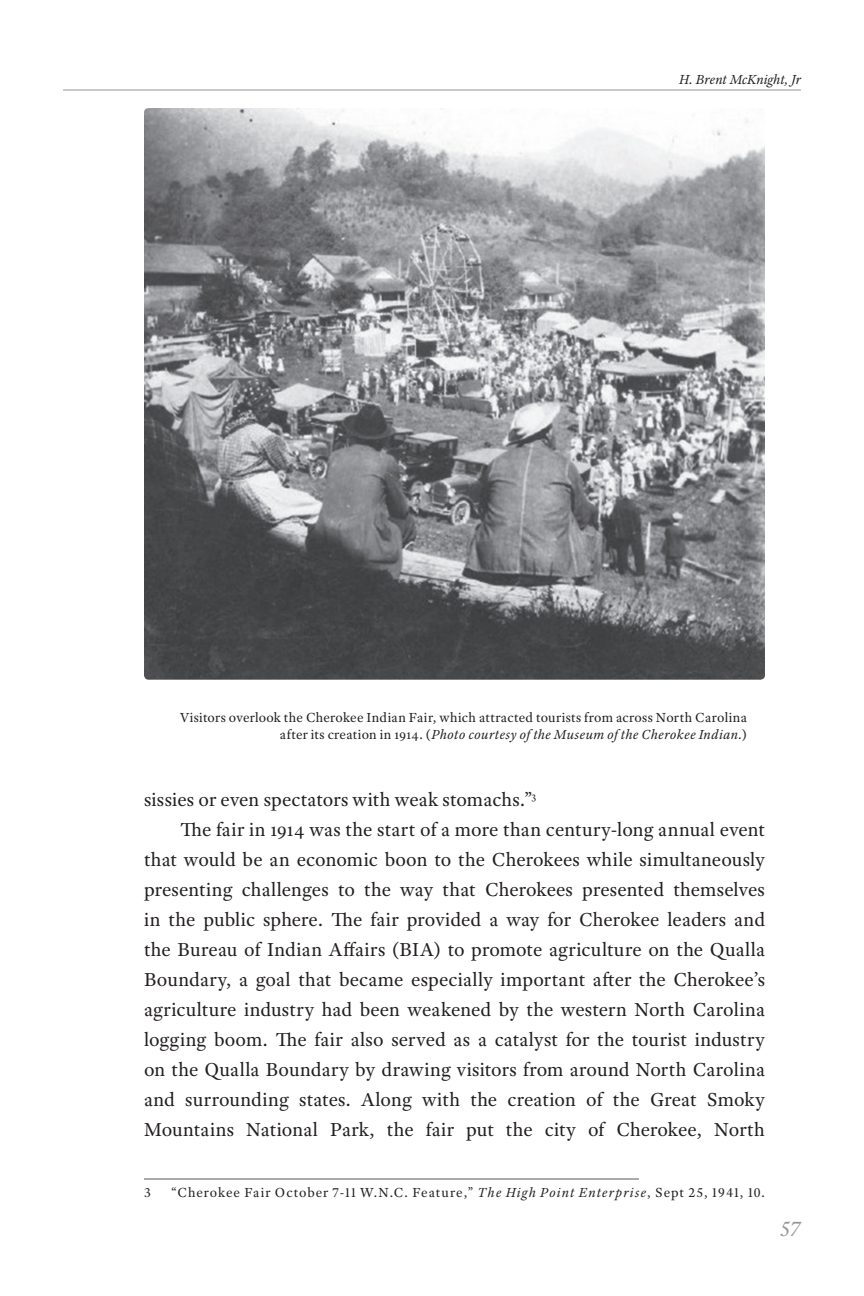
<style>
.page{position:relative;width:864px;height:1296px;background:#fff}
.page>*{position:absolute;margin:0;border:0;box-sizing:border-box;transform-origin:0 0}
.t1{font:italic 24px "Adobe Text Pro";color:#939598}
.t2{font:20px "Adobe Text Pro";letter-spacing:.005em;color:#231f20}
.t3{font:14px/16.8px "Adobe Text Pro";letter-spacing:.03em;color:#231f20;text-align:right}
.t4{font:14px "Adobe Text Pro";letter-spacing:.065em;color:#231f20}
.t5{font:italic 14px "Adobe Text Pro";color:#231f20}
.s1{font-style:italic}
</style>
<div class="page">
<hr style="left:63px;top:90px;width:738px;height:1px;background:#939598">
<hr style="left:144px;top:1178px;width:495px;height:1px;background:#57585a">
<img style="left:144px;top:108px;width:621px;height:572px">
<p class="t5" style="left:679px;top:70px;width:123px">H. Brent McKnight, Jr</p>
<p class="t3" style="left:180px;top:709px;width:568px">Visitors overlook the Cherokee Indian Fair, which attracted tourists from across North Carolina after its creation in 1914. (<span class="s1">Photo courtesy of the Museum of the Cherokee Indian.</span>)</p>
<p class="t2" style="left:144px;top:787px;width:394px">sissies or even spectators with weak stomachs.”<sup>3</sup></p>
<p class="t2" style="left:180px;top:817px;width:586px">The fair in 1914 was the start of a more than century-long annual event</p>
<p class="t2" style="left:144px;top:847px;width:622px">that would be an economic boon to the Cherokees while simultaneously</p>
<p class="t2" style="left:144px;top:877px;width:622px">presenting challenges to the way that Cherokees presented themselves</p>
<p class="t2" style="left:144px;top:907px;width:623px">in the public sphere. The fair provided a way for Cherokee leaders and</p>
<p class="t2" style="left:144px;top:937px;width:622px">the Bureau of Indian Affairs (BIA) to promote agriculture on the Qualla</p>
<p class="t2" style="left:144px;top:967px;width:623px">Boundary, a goal that became especially important after the Cherokee’s</p>
<p class="t2" style="left:144px;top:997px;width:622px">agriculture industry had been weakened by the western North Carolina</p>
<p class="t2" style="left:144px;top:1027px;width:622px">logging boom. The fair also served as a catalyst for the tourist industry</p>
<p class="t2" style="left:144px;top:1057px;width:622px">on the Qualla Boundary by drawing visitors from around North Carolina</p>
<p class="t2" style="left:144px;top:1087px;width:622px">and surrounding states. Along with the creation of the Great Smoky</p>
<p class="t2" style="left:144px;top:1117px;width:622px">Mountains National Park, the fair put the city of Cherokee, North</p>
<p class="t3" style="left:144px;top:1184px;width:8px">3</p>
<p class="t4" style="left:171px;top:1184px;width:596px">“Cherokee Fair October 7-11 W.N.C. Feature,” <span class="s1">The High Point Enterprise</span>, Sept 25, 1941, 10.</p>
<p class="t1" style="left:781px;top:1210px;width:22px">57</p>
</div>
